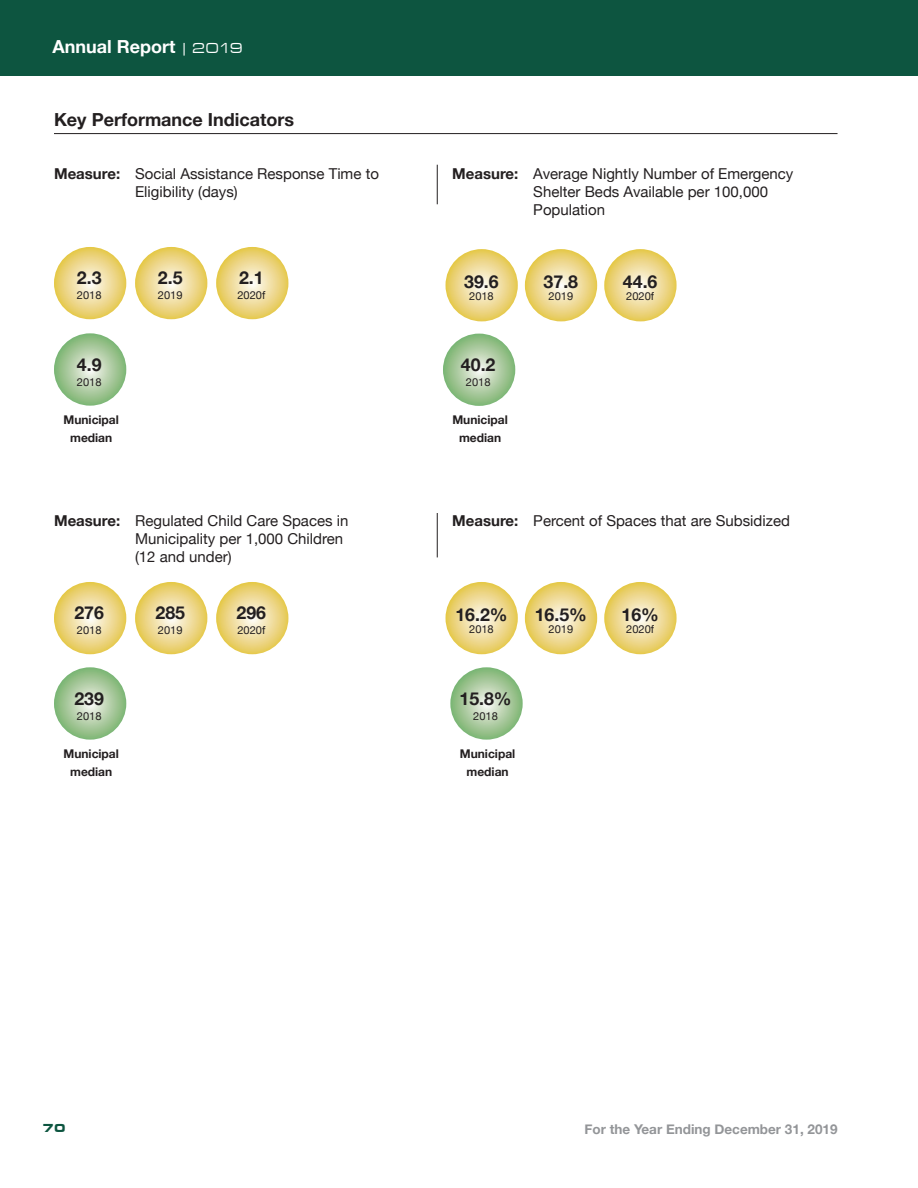
<style>
.page{position:relative;width:918px;height:1188px;background:#fff}
.page>*{position:absolute;margin:0;border:0;box-sizing:border-box;transform-origin:0 0}
.H3_NEW{font:700 18px "Helvetica Neue";color:#231f20}
.t1{font:700 18px "Helvetica Neue";color:#fff}
.P_BODY{font:700 17.7px "Helvetica Neue";color:#231f20}
.P_BODY-2{font:15px/18px "Helvetica Neue";color:#231f20}
.t2{font:700 13.5px "Helvetica Neue";color:#939598}
.P_BODY-3{font:700 12px/18px "Helvetica Neue";color:#231f20;text-align:center}
.t3{font:900 12px "Eurostile Extended";color:#0d5540}
.P_BODY-4{font:11.1px "Helvetica Neue";color:#231f20}
.s1{font-family:"Eurostile T Regu Exte";font-weight:400;font-size:15px}
.s2{font-weight:700}
</style>
<div class="page">
<div style="left:0;top:0;width:918px;height:76px;background:#0d5540"></div>
<hr style="left:54px;top:133px;width:784px;height:1px;background:#231f20">
<svg style="left:54px;top:247px;width:72px;height:72px;background:#edd88b"></svg>
<svg style="left:135px;top:247px;width:72px;height:72px;background:#edd88b"></svg>
<svg style="left:216px;top:247px;width:72px;height:72px;background:#edd88b"></svg>
<svg style="left:446px;top:249px;width:72px;height:72px;background:#edd88b"></svg>
<svg style="left:525px;top:249px;width:72px;height:72px;background:#edd88b"></svg>
<svg style="left:604px;top:249px;width:73px;height:72px;background:#edd88b"></svg>
<hr style="left:437px;top:165px;width:1px;height:39px;background:#231f20">
<svg style="left:54px;top:333px;width:72px;height:73px;background:#a7c99d"></svg>
<svg style="left:443px;top:334px;width:72px;height:72px;background:#a7c99c"></svg>
<svg style="left:54px;top:582px;width:72px;height:72px;background:#edd88b"></svg>
<svg style="left:135px;top:582px;width:72px;height:72px;background:#edd88b"></svg>
<svg style="left:216px;top:582px;width:72px;height:72px;background:#edd88b"></svg>
<svg style="left:446px;top:582px;width:72px;height:72px;background:#edd88b"></svg>
<svg style="left:525px;top:582px;width:72px;height:72px;background:#edd88b"></svg>
<svg style="left:604px;top:582px;width:73px;height:72px;background:#edd88b"></svg>
<hr style="left:437px;top:513px;width:1px;height:44px;background:#231f20">
<svg style="left:54px;top:667px;width:72px;height:73px;background:#a7c99d"></svg>
<svg style="left:450px;top:667px;width:73px;height:73px;background:#a8ca9e"></svg>
<p class="t1" style="left:52px;top:32px;width:192px">Annual Report <span class="s1">| 2019</span></p>
<p class="H3_NEW" style="left:54px;top:106px;width:242px">Key Performance Indicators</p>
<p class="P_BODY-2" style="left:135px;top:166px;width:245px;text-indent:-81px"><span class="s2">Measure:</span> Social Assistance Response Time to<br>Eligibility (days)</p>
<p class="P_BODY-2" style="left:533px;top:166px;width:262px;text-indent:-81px"><span class="s2">Measure:</span> Average Nightly Number of Emergency<br>Shelter Beds Available per 100,000<br>Population</p>
<p class="P_BODY" style="left:77px;top:264px;width:26px">2.3</p>
<p class="P_BODY-4" style="left:77px;top:287px;width:26px">2018</p>
<p class="P_BODY" style="left:77px;top:350px;width:26px">4.9</p>
<p class="P_BODY-4" style="left:77px;top:374px;width:26px">2018</p>
<p class="P_BODY-3" style="left:63px;top:411px;width:57px">Municipal median</p>
<p class="P_BODY" style="left:158px;top:264px;width:26px">2.5</p>
<p class="P_BODY-4" style="left:158px;top:287px;width:26px">2019</p>
<p class="P_BODY" style="left:239px;top:264px;width:26px">2.1</p>
<p class="P_BODY-4" style="left:237px;top:287px;width:29px">2020f</p>
<p class="P_BODY" style="left:464px;top:267px;width:36px">39.6</p>
<p class="P_BODY-4" style="left:469px;top:288px;width:26px">2018</p>
<p class="P_BODY" style="left:461px;top:351px;width:36px">40.2</p>
<p class="P_BODY-4" style="left:466px;top:374px;width:26px">2018</p>
<p class="P_BODY-3" style="left:452px;top:411px;width:57px">Municipal median</p>
<p class="P_BODY" style="left:544px;top:267px;width:36px">37.8</p>
<p class="P_BODY-4" style="left:549px;top:288px;width:26px">2019</p>
<p class="P_BODY" style="left:623px;top:267px;width:36px">44.6</p>
<p class="P_BODY-4" style="left:626px;top:288px;width:29px">2020f</p>
<p class="P_BODY-2" style="left:135px;top:512px;width:215px;text-indent:-81px"><span class="s2">Measure:</span> Regulated Child Care Spaces in<br>Municipality per 1,000 Children (12 and under)</p>
<p class="P_BODY-2" style="left:452px;top:512px;width:339px"><span class="s2">Measure:</span> Percent of Spaces that are Subsidized</p>
<p class="P_BODY" style="left:74px;top:599px;width:31px">276</p>
<p class="P_BODY-4" style="left:77px;top:622px;width:26px">2018</p>
<p class="P_BODY" style="left:74px;top:684px;width:31px">239</p>
<p class="P_BODY-4" style="left:77px;top:708px;width:26px">2018</p>
<p class="P_BODY-3" style="left:63px;top:745px;width:57px">Municipal median</p>
<p class="P_BODY" style="left:156px;top:599px;width:31px">285</p>
<p class="P_BODY-4" style="left:158px;top:622px;width:26px">2019</p>
<p class="P_BODY" style="left:237px;top:599px;width:31px">296</p>
<p class="P_BODY-4" style="left:237px;top:622px;width:29px">2020f</p>
<p class="P_BODY" style="left:455px;top:600px;width:54px">16.2%</p>
<p class="P_BODY-4" style="left:469px;top:621px;width:26px">2018</p>
<p class="P_BODY" style="left:535px;top:600px;width:54px">16.5%</p>
<p class="P_BODY-4" style="left:549px;top:621px;width:26px">2019</p>
<p class="P_BODY" style="left:459px;top:684px;width:54px">15.8%</p>
<p class="P_BODY-4" style="left:473px;top:708px;width:26px">2018</p>
<p class="P_BODY-3" style="left:460px;top:745px;width:57px">Municipal median</p>
<p class="P_BODY" style="left:622px;top:600px;width:39px">16%</p>
<p class="P_BODY-4" style="left:626px;top:621px;width:29px">2020f</p>
<p class="t3" style="left:43px;top:1121px;width:24px">70</p>
<p class="t2" style="left:584px;top:1118px;width:255px">For the Year Ending December 31, 2019</p>
</div>
